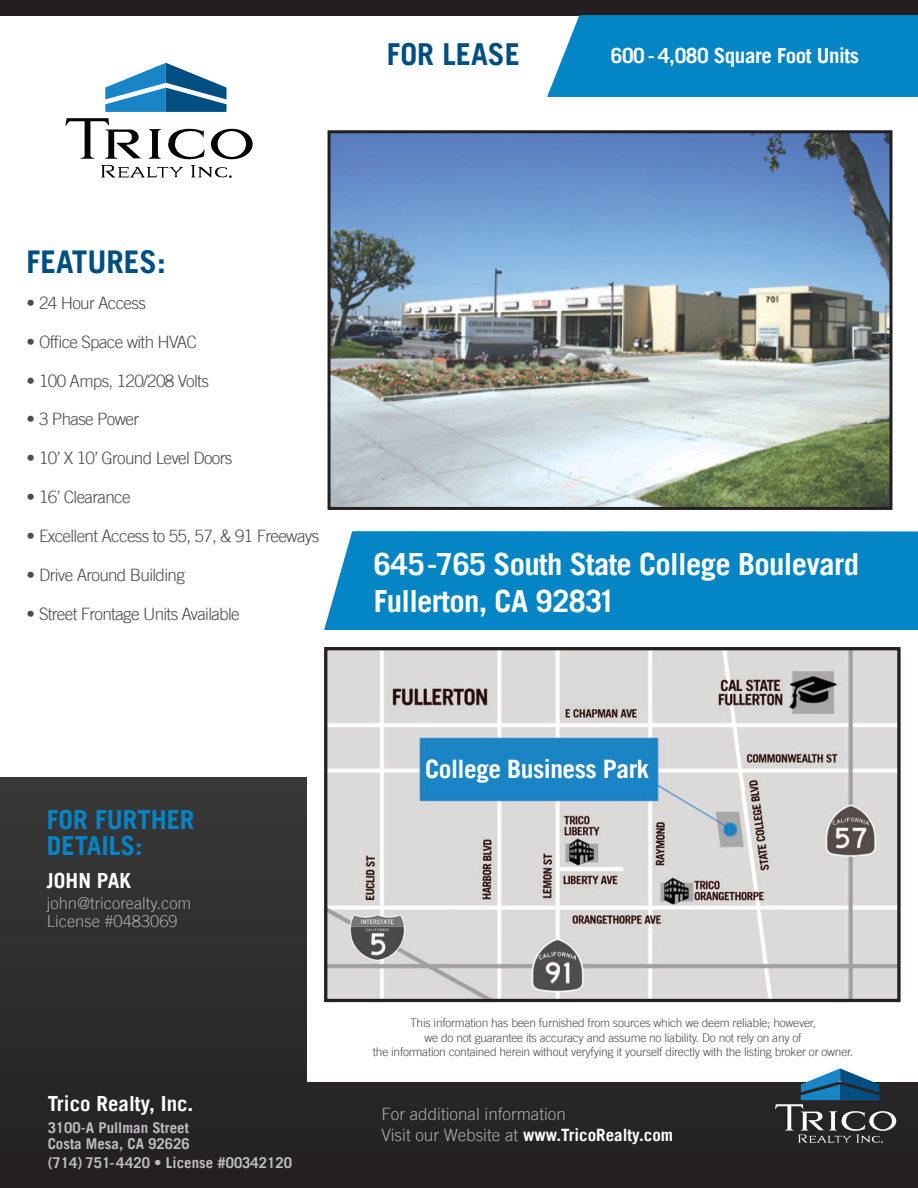
<style>
.page{position:relative;width:918px;height:1188px;background:#fff}
.page>*{position:absolute;margin:0;border:0;box-sizing:border-box;transform-origin:0 0}
.t1{font:700 31.35px "Trade Gothic LT";color:#004f82}
.t2{font:700 30.6px "Trade Gothic LT";letter-spacing:-.02em;color:#fff}
.t3{font:700 30.3px "Trade Gothic LT";color:#004f82}
.t4{font:700 26.25px/25.3px "Trade Gothic LT";color:#0485c6}
.t5{font:700 25.35px "Trade Gothic LT";letter-spacing:-.02em;color:#fff}
.t6{font:700 20.85px "Trade Gothic LT";letter-spacing:-.02em;color:#fff}
.t7{font:700 20.85px "Trade Gothic LT";color:#fff}
.t8{font:300 17.1px "Trade Gothic LT";letter-spacing:-.04em;color:#4b4c4d}
.t9{font:300 17.1px/20.9px "Trade Gothic LT";color:#a8a9ad}
.t10{font:300 16.5px "Trade Gothic LT";color:#a8a9ad}
.t11{font:700 15px/15.9px "Trade Gothic LT";color:#bcbdc0}
.t12{font:300 12px/14.4px "Trade Gothic LT";letter-spacing:-.02em;color:#4b4c4d;text-align:center}
.s1{color:#014f82}
.s2{font-weight:700;color:#fff}
</style>
<div class="page">
<div style="left:0;top:0;width:918px;height:15px;background:#231f20"></div>
<div style="left:0;top:777px;width:918px;height:411px;background:linear-gradient(to right,#2f2d2e,#272324)"></div>
<div style="left:547px;top:15px;width:371px;height:82px;background:#0485c6"></div>
<div style="left:325px;top:531px;width:593px;height:99px;background:#0485c6"></div>
<div style="left:307px;top:630px;width:611px;height:451px;background:#fff"></div>
<img style="left:328px;top:651px;width:569px;height:347px">
<div style="left:324px;top:647px;width:577px;height:355px;border:3px solid #231f20"></div>
<svg style="left:775px;top:1068px;width:121px;height:75px"></svg>
<svg style="left:105px;top:63px;width:122px;height:49px"></svg>
<svg style="left:65px;top:118px;width:188px;height:60px"></svg>
<img style="left:332px;top:134px;width:556px;height:372px">
<div style="left:328px;top:130px;width:564px;height:380px;border:3px solid #231f20"></div>
<p class="t3" style="left:387px;top:36px;width:135px"><span class="s1">FOR</span> LEASE</p>
<p class="t6" style="left:611px;top:43px;width:250px">600 - 4,080 Square Foot Units</p>
<p class="t1" style="left:26px;top:243px;width:141px">FEATURES:</p>
<p class="t8" style="left:26px;top:293px;width:121px">• 24 Hour Access</p>
<p class="t8" style="left:26px;top:332px;width:172px">• Office Space with HVAC</p>
<p class="t8" style="left:26px;top:370px;width:184px">• 100 Amps, 120/208 Volts</p>
<p class="t8" style="left:26px;top:409px;width:114px">• 3 Phase Power</p>
<p class="t8" style="left:26px;top:448px;width:207px">• 10’ X 10’ Ground Level Doors</p>
<p class="t8" style="left:26px;top:487px;width:106px">• 16’ Clearance</p>
<p class="t8" style="left:26px;top:526px;width:294px">• Excellent Access to 55, 57, &amp; 91 Freeways</p>
<p class="t8" style="left:26px;top:564px;width:160px">• Drive Around Building</p>
<p class="t8" style="left:26px;top:603px;width:215px">• Street Frontage Units Available</p>
<p class="t2" style="left:374px;top:545px;width:487px">645-765 South State College Boulevard</p>
<p class="t2" style="left:374px;top:582px;width:243px">Fullerton, CA 92831</p>
<p class="t4" style="left:47px;top:807px;width:149px">FOR FURTHER<br>DETAILS:</p>
<p class="t6" style="left:47px;top:868px;width:86px">JOHN PAK</p>
<p class="t10" style="left:47px;top:894px;width:146px">john@tricorealty.com</p>
<p class="t10" style="left:47px;top:912px;width:132px">License #0483069</p>
<p class="t7" style="left:48px;top:1091px;width:147px">Trico Realty, Inc.</p>
<p class="t11" style="left:48px;top:1120px;width:144px">3100-A Pullman Street<br>Costa Mesa, CA 92626</p>
<p class="t11" style="left:48px;top:1154px;width:246px">(714) 751-4420 • License #00342120</p>
<p class="t5" style="left:425px;top:754px;width:226px">College Business Park</p>
<p class="t12" style="left:373px;top:1016px;width:482px">This information has been furnished from sources which we deem reliable; however,<br>we do not guarantee its accuracy and assume no liability. Do not rely on any of<br>the information contained herein without veryfying it yourself directly with the listing broker or owner.</p>
<p class="t9" style="left:381px;top:1103px;width:293px">For additional information<br>Visit our Website at <span class="s2">www.TricoRealty.com</span></p>
</div>
